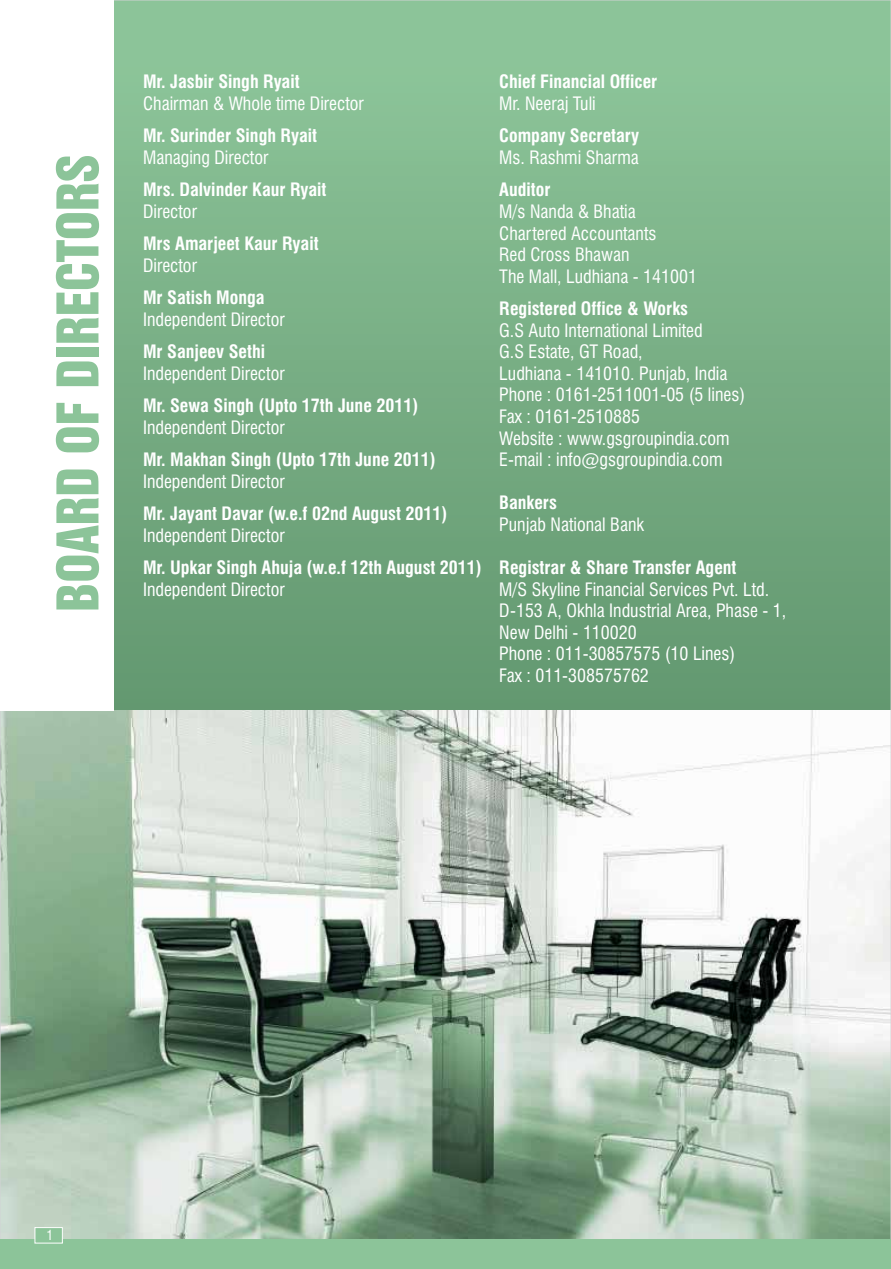
<style>
.page{position:relative;width:891px;height:1269px;background:#fff}
.page>*{position:absolute;margin:0;border:0;box-sizing:border-box;transform-origin:0 0}
.t1{font:52.5px "Swiss 921 BT Regular A";color:#8cc499}
.t2{font:condensed 18px/21.6px "Swiss 721 BT";color:#fff}
.t3{font:700 condensed 18px/21.6px "Swiss 721 BT";color:#fff}
.t4{font:condensed 13.5px "Swiss 721 BT";color:#fff}
.s1{font-weight:700}
.s2{font-weight:400}
</style>
<div class="page">
<svg style="left:114px;top:2px;width:775px;height:708px;background:#78af85"></svg>
<img style="left:2px;top:710px;width:887px;height:529px">
<div style="left:0;top:1239px;width:891px;height:30px;background:#8cc499"></div>
<div style="left:0;top:0;width:113px;height:711px;background:#fff"></div>
<div style="left:35px;top:1228px;width:27px;height:15px;background:#8cc499"></div>
<div style="left:35px;top:1227px;width:28px;height:16px;border:1px solid #fff"></div>
<p class="t1" style="left:50px;top:612px;width:458px;rotate:-90deg">BOARD OF DIRECTORS</p>
<p class="t2" style="left:143px;top:73px;width:222px"><span class="s1">Mr. Jasbir Singh Ryait<br></span>Chairman &amp; Whole time Director</p>
<p class="t3" style="left:143px;top:127px;width:175px">Mr. Surinder Singh Ryait<br><span class="s2">Managing Director</span></p>
<p class="t3" style="left:143px;top:181px;width:185px">Mrs. Dalvinder Kaur Ryait<br><span class="s2">Director</span></p>
<p class="t3" style="left:143px;top:234px;width:177px">Mrs Amarjeet Kaur Ryait<br><span class="s2">Director</span></p>
<p class="t2" style="left:143px;top:288px;width:143px"><span class="s1">Mr Satish Monga<br></span>Independent Director</p>
<p class="t2" style="left:143px;top:342px;width:143px"><span class="s1">Mr Sanjeev Sethi<br></span>Independent Director</p>
<p class="t3" style="left:143px;top:396px;width:277px">Mr. Sewa Singh (Upto 17th June 2011)<br><span class="s2">Independent Director</span></p>
<p class="t3" style="left:143px;top:450px;width:294px">Mr. Makhan Singh (Upto 17th June 2011)<br><span class="s2">Independent Director</span></p>
<p class="t3" style="left:143px;top:504px;width:306px">Mr. Jayant Davar (w.e.f 02nd August 2011)<br><span class="s2">Independent Director</span></p>
<p class="t3" style="left:143px;top:558px;width:340px">Mr. Upkar Singh Ahuja (w.e.f 12th August 2011)<br><span class="s2">Independent Director</span></p>
<p class="t3" style="left:499px;top:73px;width:160px">Chief Financial Officer<br><span class="s2">Mr. Neeraj Tuli</span></p>
<p class="t3" style="left:499px;top:127px;width:141px">Company Secretary<br><span class="s2">Ms. Rashmi Sharma</span></p>
<p class="t2" style="left:499px;top:181px;width:199px"><span class="s1">Auditor<br></span>M/s Nanda &amp; Bhatia<br>Chartered Accountants<br>Red Cross Bhawan<br>The Mall, Ludhiana - 141001</p>
<p class="t2" style="left:499px;top:299px;width:247px"><span class="s1">Registered Office &amp; Works<br></span>G.S Auto International Limited<br>G.S Estate, GT Road,<br>Ludhiana - 141010. Punjab, India<br>Phone : 0161-2511001-05 (5 lines)<br>Fax : 0161-2510885<br>Website : www.gsgroupindia.com<br>E-mail : info@gsgroupindia.com</p>
<p class="t2" style="left:499px;top:493px;width:146px"><span class="s1">Bankers<br></span>Punjab National Bank</p>
<p class="t2" style="left:499px;top:558px;width:289px"><span class="s1">Registrar &amp; Share Transfer Agent<br></span>M/S Skyline Financial Services Pvt. Ltd.<br>D-153 A, Okhla Industrial Area, Phase - 1,<br>New Delhi - 110020<br>Phone : 011-30857575 (10 Lines)<br>Fax : 011-308575762</p>
<p class="t4" style="left:47px;top:1230px;width:8px">1</p>
</div>
